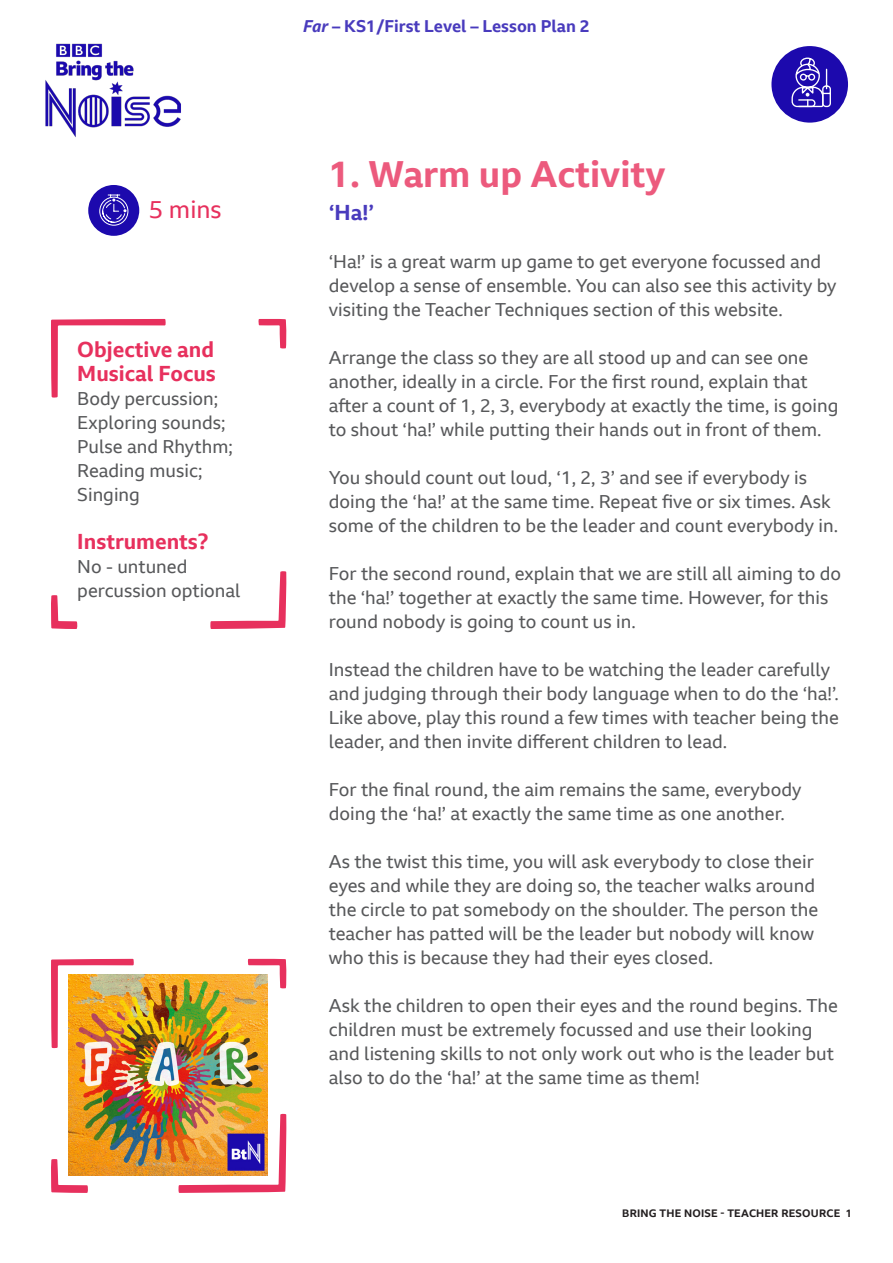
<style>
.page{position:relative;width:893px;height:1263px;background:#fff}
.page>*{position:absolute;margin:0;border:0;box-sizing:border-box;transform-origin:0 0}
.t1{font:700 36px "BBC Reith Sans";color:#ec5a7d}
.t2{font:24px "BBC Reith Sans";color:#e7305d}
.t3{font:700 21px/24px "BBC Reith Sans";color:#e7305d}
.t4{font:700 21px "BBC Reith Sans";color:#493bbd}
.t5{font:18px/24px "BBC Reith Sans";color:#57585a}
.t6{font:700 16.5px "BBC Reith Sans";color:#493bbd}
.t7{font:700 10.5px "BBC Reith Sans";letter-spacing:.02em;color:#231f20}
.s1{font-style:italic}
</style>
<div class="page">
<div style="left:771px;top:46px;width:77px;height:77px;background:#1c09ad;border-radius:50%"></div>
<svg style="left:791px;top:57px;width:40px;height:51px"></svg>
<img style="left:45px;top:43px;width:136px;height:94px">
<svg style="left:210px;top:571px;width:77px;height:58px"></svg>
<svg style="left:51px;top:319px;width:115px;height:79px"></svg>
<svg style="left:51px;top:595px;width:27px;height:34px"></svg>
<svg style="left:258px;top:319px;width:29px;height:30px"></svg>
<div style="left:88px;top:185px;width:51px;height:51px;background:#1c09ad;border-radius:50%"></div>
<svg style="left:99px;top:194px;width:30px;height:32px"></svg>
<svg style="left:178px;top:1113px;width:109px;height:80px"></svg>
<svg style="left:51px;top:959px;width:83px;height:89px"></svg>
<svg style="left:51px;top:1159px;width:37px;height:34px"></svg>
<svg style="left:248px;top:959px;width:39px;height:29px"></svg>
<img style="left:68px;top:974px;width:199px;height:201px">
<p class="t2" style="left:149px;top:194px;width:74px">5 mins</p>
<p class="t3" style="left:77px;top:337px;width:140px">Objective and<br>Musical Focus</p>
<p class="t5" style="left:77px;top:386px;width:157px">Body percussion;<br>Exploring sounds;<br>Pulse and Rhythm;<br>Reading music;<br>Singing</p>
<p class="t3" style="left:77px;top:529px;width:133px">Instruments?</p>
<p class="t5" style="left:77px;top:554px;width:165px">No - untuned percussion optional</p>
<p class="t6" style="left:303px;top:16px;width:288px"><span class="s1">Far</span> – KS1/First Level – Lesson Plan 2</p>
<p class="t1" style="left:329px;top:151px;width:338px">1. Warm up Activity</p>
<p class="t4" style="left:329px;top:199px;width:47px">‘Ha!’</p>
<p class="t5" style="left:329px;top:250px;width:509px">‘Ha!’ is a great warm up game to get everyone focussed and develop a sense of ensemble. You can also see this activity by visiting the Teacher Techniques section of this website.</p>
<p class="t5" style="left:329px;top:346px;width:511px">Arrange the class so they are all stood up and can see one another, ideally in a circle. For the first round, explain that after a count of 1, 2, 3, everybody at exactly the time, is going to shout ‘ha!’ while putting their hands out in front of them.</p>
<p class="t5" style="left:329px;top:466px;width:511px">You should count out loud, ‘1, 2, 3’ and see if everybody is doing the ‘ha!’ at the same time. Repeat five or six times. Ask some of the children to be the leader and count everybody in.</p>
<p class="t5" style="left:329px;top:562px;width:514px">For the second round, explain that we are still all aiming to do the ‘ha!’ together at exactly the same time. However, for this round nobody is going to count us in.</p>
<p class="t5" style="left:329px;top:658px;width:512px">Instead the children have to be watching the leader carefully and judging through their body language when to do the ‘ha!’.<br>Like above, play this round a few times with teacher being the leader, and then invite different children to lead.</p>
<p class="t5" style="left:329px;top:778px;width:474px">For the final round, the aim remains the same, everybody doing the ‘ha!’ at exactly the same time as one another.</p>
<p class="t5" style="left:329px;top:850px;width:491px">As the twist this time, you will ask everybody to close their eyes and while they are doing so, the teacher walks around the circle to pat somebody on the shoulder. The person the teacher has patted will be the leader but nobody will know who this is because they had their eyes closed.</p>
<p class="t5" style="left:329px;top:994px;width:511px">Ask the children to open their eyes and the round begins. The children must be extremely focussed and use their looking and listening skills to not only work out who is the leader but also to do the ‘ha!’ at the same time as them!</p>
<p class="t7" style="left:622px;top:1207px;width:231px">BRING THE NOISE - TEACHER RESOURCE 1</p>
</div>
